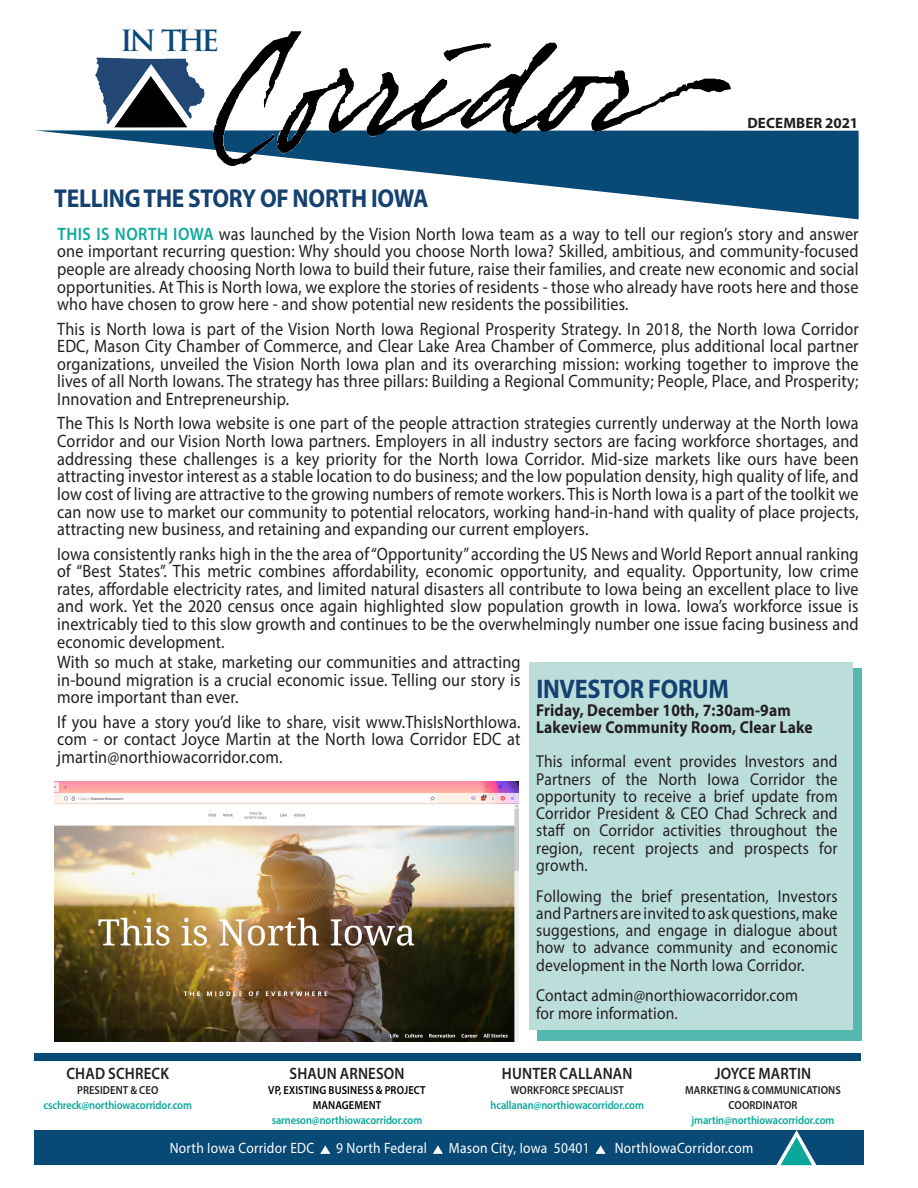
<style>
.page{position:relative;width:918px;height:1188px;background:#fff}
.page>*{position:absolute;margin:0;border:0;box-sizing:border-box;transform-origin:0 0}
.t1{font:700 28.5px "Trajan Pro";color:#094975}
.t2{font:700 27px "Myriad Pro";letter-spacing:-.01em;color:#144170;scale:.9 1}
.t3{font:700 25.95px "Myriad Pro";letter-spacing:-.01em;color:#144170;scale:.9 1}
.t4{font:18px/17.7px "Myriad Pro";letter-spacing:.01em;color:#231f20;text-align:justify;scale:.9 1}
.t5{font:17.25px/17.2px "Myriad Pro";letter-spacing:.01em;color:#231f20;text-align:justify;scale:.9 1}
.t6{font:700 17.25px "Myriad Pro";letter-spacing:.01em;color:#231f20;scale:.9 1}
.t7{font:600 16.5px "Myriad Pro";letter-spacing:.01em;color:#231f20;scale:.9 1}
.t8{font:15px "Myriad Pro";letter-spacing:.02em;color:#fff;scale:.9 1}
.t9{font:700 15px "Myriad Pro";letter-spacing:.01em;color:#231f20}
.t10{font:600 11.7px "Myriad Pro";letter-spacing:-.01em;color:#0aa89b;scale:.9 1}
.t11{font:600 11.7px/15px "Myriad Pro";letter-spacing:.01em;color:#231f20;text-align:center;scale:.9 1}
.t12{font:600 11.7px/15px "Myriad Pro";letter-spacing:.01em;color:#000002;text-align:center;scale:.9 1}
.s1{font-weight:600;color:#0aa89b}
</style>
<div class="page">
<div style="left:35px;top:1053px;width:826px;height:7px;background:#094975"></div>
<div style="left:35px;top:1130px;width:829px;height:35px;background:#094975"></div>
<svg style="left:321px;top:1146px;width:9px;height:8px"></svg>
<svg style="left:433px;top:1146px;width:10px;height:8px"></svg>
<svg style="left:596px;top:1146px;width:9px;height:8px"></svg>
<svg style="left:776px;top:1130px;width:41px;height:36px"></svg>
<img style="left:95px;top:58px;width:109px;height:69px">
<svg style="left:35px;top:130px;width:824px;height:89px"></svg>
<img style="left:213px;top:31px;width:518px;height:104px">
<img style="left:213px;top:135px;width:164px;height:31px">
<div style="left:537px;top:668px;width:325px;height:372px;background:#54b8af"></div>
<div style="left:529px;top:663px;width:324px;height:367px;background:#bcdedb"></div>
<img style="left:54px;top:781px;width:464px;height:261px">
<p class="t1" style="left:120px;top:23px;width:100px">IN THE</p>
<p class="t3" style="left:54px;top:181px;width:417px">TELLING THE STORY OF NORTH IOWA</p>
<p class="t9" style="left:747px;top:114px;width:112px">DECEMBER 2021</p>
<p class="t4" style="left:57px;top:224px;width:892px"><span class="s1">THIS IS NORTH IOWA</span> was launched by the Vision North Iowa team as a way to tell our region’s story and answer one important recurring question: Why should you choose North Iowa? Skilled, ambitious, and community-focused people are already choosing North Iowa to build their future, raise their families, and create new economic and social opportunities. At This is North Iowa, we explore the stories of residents - those who already have roots here and those who have chosen to grow here - and show potential new residents the possibilities.</p>
<p class="t4" style="left:57px;top:319px;width:892px">This is North Iowa is part of the Vision North Iowa Regional Prosperity Strategy. In 2018, the North Iowa Corridor EDC, Mason City Chamber of Commerce, and Clear Lake Area Chamber of Commerce, plus additional local partner organizations, unveiled the Vision North Iowa plan and its overarching mission: working together to improve the lives of all North Iowans. The strategy has three pillars: Building a Regional Community; People, Place, and Prosperity; Innovation and Entrepreneurship.</p>
<p class="t4" style="left:57px;top:414px;width:892px">The This Is North Iowa website is one part of the people attraction strategies currently underway at the North Iowa Corridor and our Vision North Iowa partners. Employers in all industry sectors are facing workforce shortages, and addressing these challenges is a key priority for the North Iowa Corridor. Mid-size markets like ours have been attracting investor interest as a stable location to do business; and the low population density, high quality of life, and low cost of living are attractive to the growing numbers of remote workers. This is North Iowa is a part of the toolkit we can now use to market our community to potential relocators, working hand-in-hand with quality of place projects, attracting new business, and retaining and expanding our current employers.</p>
<p class="t4" style="left:57px;top:544px;width:892px">Iowa consistently ranks high in the the area of “Opportunity” according the US News and World Report annual ranking of “Best States”. This metric combines affordability, economic opportunity, and equality. Opportunity, low crime rates, affordable electricity rates, and limited natural disasters all contribute to Iowa being an excellent place to live and work. Yet the 2020 census once again highlighted slow population growth in Iowa. Iowa’s workforce issue is inextricably tied to this slow growth and continues to be the overwhelmingly number one issue facing business and economic development.</p>
<p class="t2" style="left:536px;top:672px;width:215px">INVESTOR FORUM</p>
<p class="t6" style="left:536px;top:698px;width:284px">Friday, December 10th, 7:30am-9am</p>
<p class="t6" style="left:536px;top:716px;width:309px">Lakeview Community Room, Clear Lake</p>
<p class="t5" style="left:536px;top:753px;width:337px">This informal event provides Investors and Partners of the North Iowa Corridor the opportunity to receive a brief update from Corridor President &amp; CEO Chad Schreck and staff on Corridor activities throughout the region, recent projects and prospects for growth.</p>
<p class="t5" style="left:536px;top:887px;width:337px">Following the brief presentation, Investors and Partners are invited to ask questions, make suggestions, and engage in dialogue about how to advance community and economic development in the North Iowa Corridor.</p>
<p class="t5" style="left:536px;top:987px;width:292px">Contact admin@northiowacorridor.com</p>
<p class="t5" style="left:536px;top:1004px;width:159px">for more information.</p>
<p class="t4" style="left:57px;top:653px;width:516px">With so much at stake, marketing our communities and attracting in-bound migration is a crucial economic issue. Telling our story is more important than ever.</p>
<p class="t4" style="left:57px;top:713px;width:516px">If you have a story you’d like to share, visit www.ThisIsNorthIowa. com - or contact Joyce Martin at the North Iowa Corridor EDC at jmartin@northiowacorridor.com.</p>
<p class="t7" style="left:66px;top:1063px;width:115px">CHAD SCHRECK</p>
<p class="t11" style="left:77px;top:1082px;width:92px">PRESIDENT &amp; CEO</p>
<p class="t10" style="left:44px;top:1098px;width:166px">cschreck@northiowacorridor.com</p>
<p class="t7" style="left:290px;top:1063px;width:129px">SHAUN ARNESON</p>
<p class="t12" style="left:268px;top:1082px;width:177px">VP, EXISTING BUSINESS &amp; PROJECT<br>MANAGEMENT</p>
<p class="t10" style="left:272px;top:1113px;width:169px">sarneson@northiowacorridor.com</p>
<p class="t7" style="left:502px;top:1063px;width:147px">HUNTER CALLANAN</p>
<p class="t11" style="left:510px;top:1082px;width:128px">WORKFORCE SPECIALIST</p>
<p class="t10" style="left:491px;top:1098px;width:172px">hcallanan@northiowacorridor.com</p>
<p class="t7" style="left:715px;top:1063px;width:109px">JOYCE MARTIN</p>
<p class="t11" style="left:685px;top:1082px;width:174px">MARKETING &amp; COMMUNICATIONS<br>COORDINATOR</p>
<p class="t10" style="left:692px;top:1113px;width:160px">jmartin@northiowacorridor.com</p>
<p class="t8" style="left:170px;top:1139px;width:162px">North Iowa Corridor EDC</p>
<p class="t8" style="left:336px;top:1139px;width:102px">9 North Federal</p>
<p class="t8" style="left:449px;top:1139px;width:158px">Mason City, Iowa 50401</p>
<p class="t8" style="left:615px;top:1139px;width:156px">NorthIowaCorridor.com</p>
</div>
